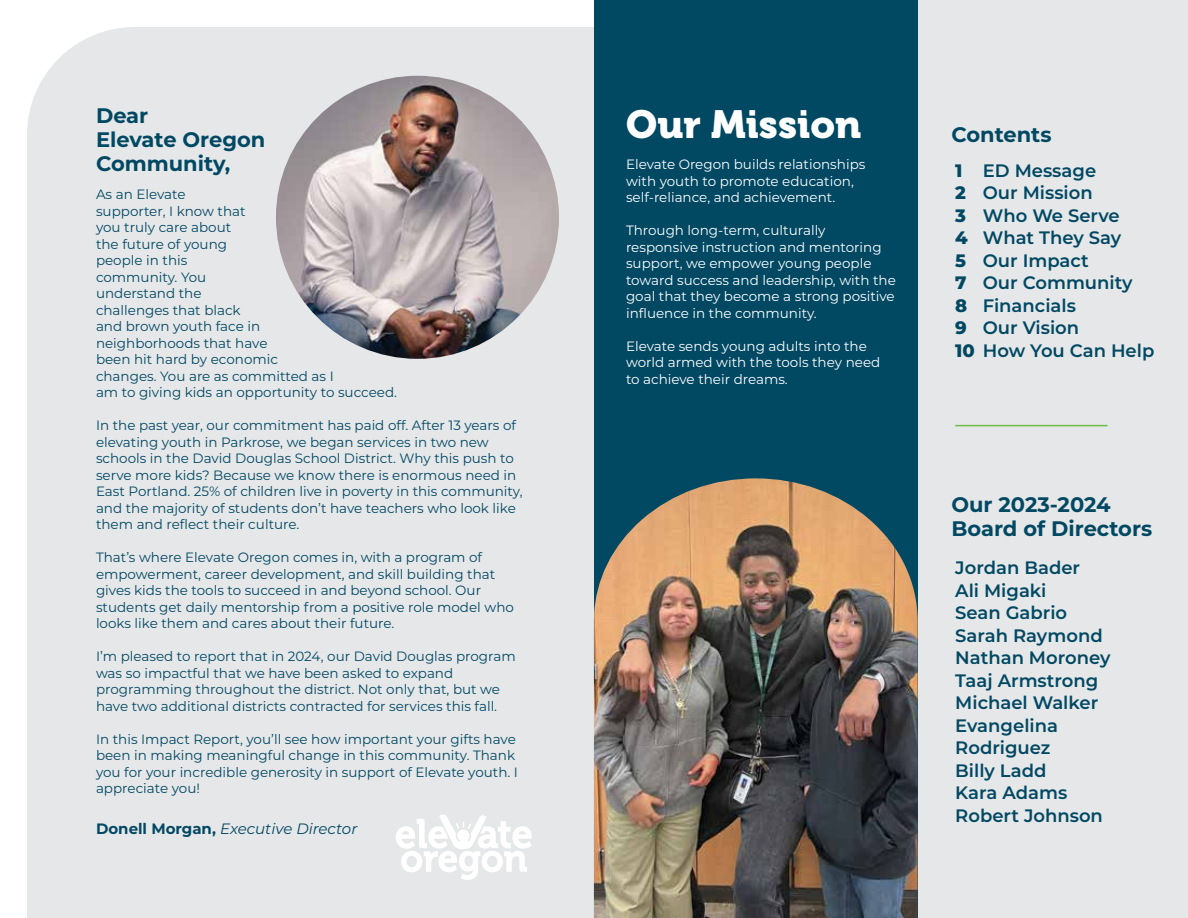
<style>
.page{position:relative;width:1188px;height:918px;background:#fff}
.page>*{position:absolute;margin:0;border:0;box-sizing:border-box;transform-origin:0 0}
.t1{font:39px "Museo 900";color:#fff}
.t2{font:700 21px/24px "Montserrat";color:#014863}
.t3{font:600 18px/22.5px "Montserrat";color:#014863}
.t4{font:800 18px/22.5px "Montserrat";color:#014863}
.t5{font:italic 15px "Montserrat";color:#014863}
.t6{font:13.5px/16.5px "Montserrat";color:#014863}
.t7{font:13.5px/16.5px "Montserrat";color:#fff}
.s1{font-weight:700;font-style:normal}
.s2{font-weight:800}
</style>
<div class="page">
<div style="left:27px;top:27px;width:567px;height:891px;background:#e6e7e8"></div>
<svg style="left:396px;top:814px;width:136px;height:66px"></svg>
<img style="left:276px;top:76px;width:283px;height:283px;border-radius:142px">
<svg style="left:524px;top:87px;width:4px;height:3px"></svg>
<div style="left:918px;top:0;width:270px;height:918px;background:#e6e7e8"></div>
<img style="left:594px;top:0;width:324px;height:918px">
<img style="left:594px;top:478px;width:324px;height:143px">
<hr style="left:955px;top:425px;width:153px;height:1px;background:#6dbe45">
<h2 class="t2" style="left:96px;top:103px;width:171px">Dear<br>Elevate Oregon<br>Community,</h2>
<p class="t6" style="left:96px;top:186px;width:303px">As an Elevate<br>supporter, I know that<br>you truly care about<br>the future of young<br>people in this<br>community. You<br>understand the<br>challenges that black<br>and brown youth face in<br>neighborhoods that have<br>been hit hard by economic<br>changes. You are as committed as I<br>am to giving kids an opportunity to succeed.</p>
<p class="t6" style="left:96px;top:417px;width:428px">In the past year, our commitment has paid off. After 13 years of elevating youth in Parkrose, we began services in two new schools in the David Douglas School District. Why this push to serve more kids? Because we know there is enormous need in East Portland. 25% of children live in poverty in this community, and the majority of students don’t have teachers who look like them and reflect their culture.</p>
<p class="t6" style="left:96px;top:549px;width:419px">That’s where Elevate Oregon comes in, with a program of empowerment, career development, and skill building that gives kids the tools to succeed in and beyond school. Our students get daily mentorship from a positive role model who looks like them and cares about their future.</p>
<p class="t6" style="left:96px;top:648px;width:421px">I’m pleased to report that in 2024, our David Douglas program was so impactful that we have been asked to expand programming throughout the district. Not only that, but we have two additional districts contracted for services this fall.</p>
<p class="t6" style="left:96px;top:730px;width:424px">In this Impact Report, you’ll see how important your gifts have been in making meaningful change in this community. Thank you for your incredible generosity in support of Elevate youth. I appreciate you!</p>
<p class="t5" style="left:96px;top:818px;width:263px"><span class="s1">Donell Morgan,</span> Executive Director</p>
<h1 class="t1" style="left:626px;top:102px;width:237px">Our Mission</h1>
<p class="t7" style="left:626px;top:156px;width:241px">Elevate Oregon builds relationships with youth to promote education, self-reliance, and achievement.</p>
<p class="t7" style="left:626px;top:222px;width:271px">Through long-term, culturally responsive instruction and mentoring support, we empower young people toward success and leadership, with the goal that they become a strong positive influence in the community.</p>
<p class="t7" style="left:626px;top:337px;width:256px">Elevate sends young adults into the world armed with the tools they need to achieve their dreams.</p>
<h2 class="t2" style="left:951px;top:121px;width:102px">Contents</h2>
<h3 class="t3" style="left:983px;top:158px;width:115px">ED Message</h3>
<h3 class="t3" style="left:983px;top:181px;width:112px">Our Mission</h3>
<h3 class="t3" style="left:983px;top:203px;width:139px">Who We Serve</h3>
<h3 class="t3" style="left:983px;top:226px;width:140px">What They Say</h3>
<h3 class="t3" style="left:983px;top:248px;width:108px">Our Impact</h3>
<h3 class="t3" style="left:983px;top:271px;width:151px">Our Community</h3>
<h3 class="t3" style="left:983px;top:293px;width:95px">Financials</h3>
<h3 class="t3" style="left:983px;top:316px;width:98px">Our Vision</h3>
<h3 class="t3" style="left:955px;top:338px;width:201px"><span class="s2">10</span> How You Can Help</h3>
<h3 class="t4" style="left:955px;top:158px;width:14px">1<br>2<br>3<br>4<br>5<br>7<br>8<br>9</h3>
<h2 class="t2" style="left:951px;top:492px;width:202px">Our 2023-2024<br>Board of Directors</h2>
<h3 class="t3" style="left:955px;top:556px;width:157px">Jordan Bader<br>Ali Migaki<br>Sean Gabrio<br>Sarah Raymond<br>Nathan Moroney<br>Taaj Armstrong<br>Michael Walker<br>Evangelina<br>Rodriguez<br>Billy Ladd<br>Kara Adams<br>Robert Johnson</h3>
</div>
